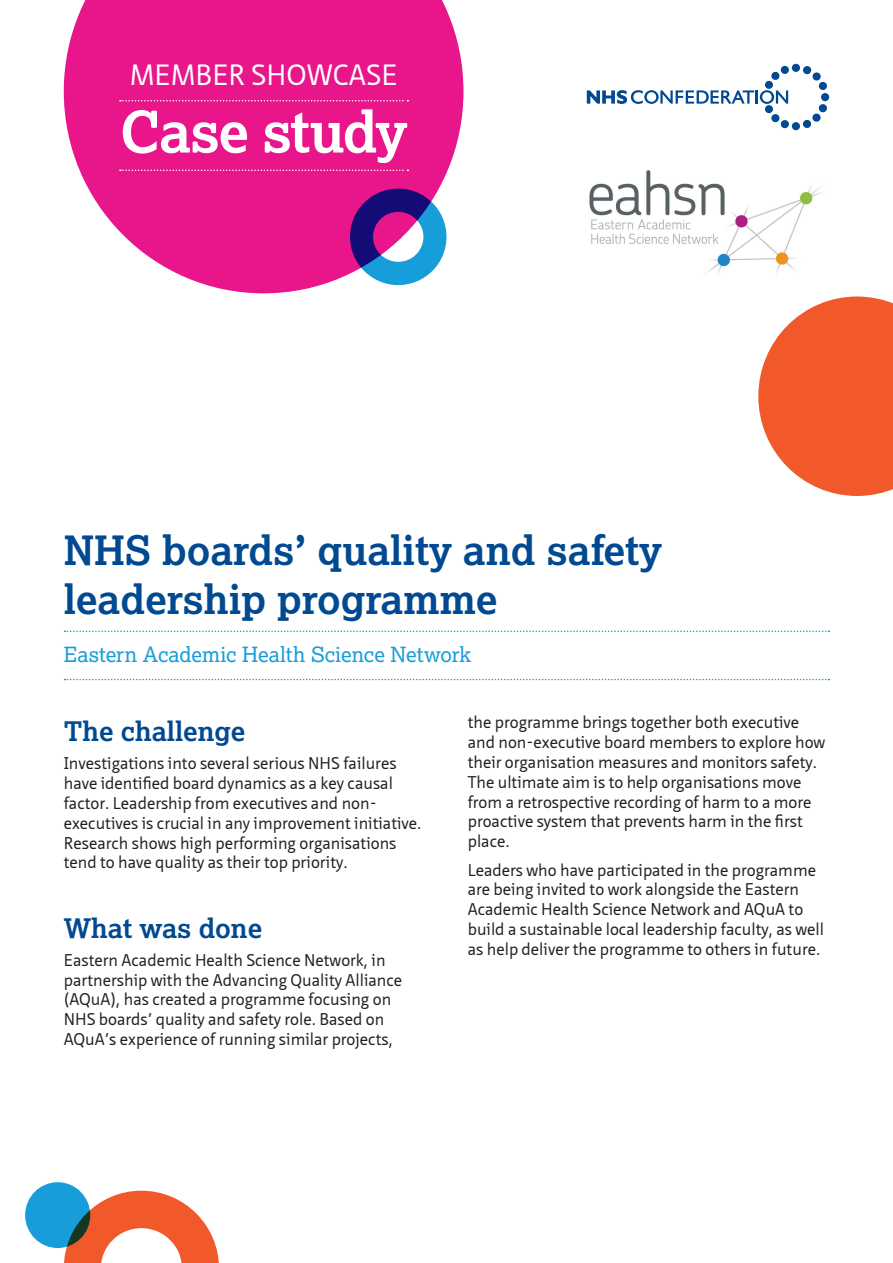
<style>
.page{position:relative;width:893px;height:1263px;background:#fff}
.page>*{position:absolute;margin:0;border:0;box-sizing:border-box;transform-origin:0 0}
.t1{font:700 57px "Lexia";letter-spacing:-.03em;color:#fff}
.t2{font:700 40.5px/48.6px "Lexia";color:#014990}
.t3{font:28.5px "Neue Sans";color:#fff}
.t4{font:700 27px "Lexia";color:#014990}
.t5{font:21px "Lexia";letter-spacing:-.005em;color:#179dd9}
.t6{font:16.5px/19.8px "Neue Sans";color:#231f20}
</style>
<div class="page">
<svg style="left:64px;top:0;width:399px;height:293px;fill:#e8158b"></svg>
<svg style="left:350px;top:189px;width:96px;height:96px"></svg>
<div style="left:25px;top:1182px;width:65px;height:66px;background:#179dd9;border-radius:50%"></div>
<svg style="left:64px;top:1191px;width:155px;height:72px"></svg>
<svg style="left:758px;top:296px;width:135px;height:200px"></svg>
<div style="left:792px;top:64px;width:8px;height:8px;background:#014990;border-radius:50%"></div>
<svg style="left:803px;top:66px;width:26px;height:62px"></svg>
<div style="left:792px;top:122px;width:8px;height:8px;background:#014990;border-radius:50%"></div>
<svg style="left:587px;top:66px;width:202px;height:63px"></svg>
<svg style="left:120px;top:100px;width:288px;height:2px"></svg>
<svg style="left:120px;top:170px;width:288px;height:1px"></svg>
<svg style="left:65px;top:630px;width:764px;height:2px"></svg>
<svg style="left:65px;top:679px;width:764px;height:1px"></svg>
<img style="left:589px;top:170px;width:233px;height:104px">
<h3 class="t3" style="left:130px;top:59px;width:269px">MEMBER SHOWCASE</h3>
<h1 class="t1" style="left:120px;top:96px;width:289px">Case study</h1>
<h2 class="t2" style="left:64px;top:525px;width:600px">NHS boards’ quality and safety leadership programme</h2>
<p class="t5" style="left:64px;top:641px;width:409px">Eastern Academic Health Science Network</p>
<h3 class="t4" style="left:64px;top:714px;width:183px">The challenge</h3>
<p class="t6" style="left:64px;top:754px;width:359px">Investigations into several serious NHS failures have identified board dynamics as a key causal factor. Leadership from executives and non&shy;executives is crucial in any improvement initiative.<br>Research shows high performing organisations tend to have quality as their top priority.</p>
<h3 class="t4" style="left:64px;top:911px;width:200px">What was done</h3>
<p class="t6" style="left:64px;top:950px;width:340px">Eastern Academic Health Science Network, in partnership with the Advancing Quality Alliance (AQuA), has created a programme focusing on NHS boards’ quality and safety role. Based on AQuA’s experience of running similar projects,</p>
<p class="t6" style="left:468px;top:713px;width:359px">the programme brings together both executive and non-executive board members to explore how their organisation measures and monitors safety.<br>The ultimate aim is to help organisations move from a retrospective recording of harm to a more proactive system that prevents harm in the first place.</p>
<p class="t6" style="left:468px;top:860px;width:358px">Leaders who have participated in the programme are being invited to work alongside the Eastern Academic Health Science Network and AQuA to build a sustainable local leadership faculty, as well as help deliver the programme to others in future.</p>
</div>
